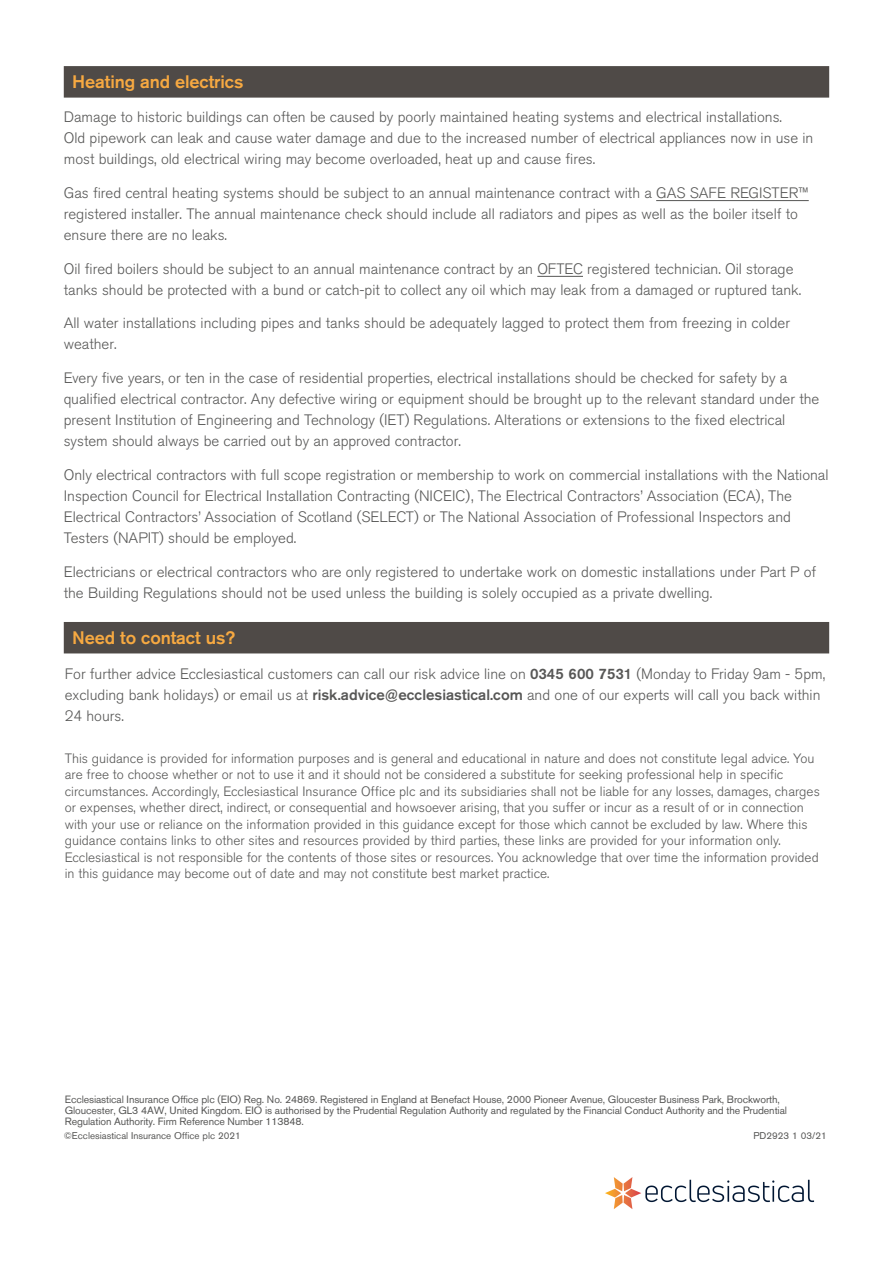
<style>
.page{position:relative;width:893px;height:1263px;background:#fff}
.page>*{position:absolute;margin:0;border:0;box-sizing:border-box;transform-origin:0 0}
.t1{font:500 18px "Akzidenz Grotesk BQ";letter-spacing:-.005em;color:#f7a941}
.t2{font:300 15px/21px "Akzidenz Grotesk BQ";color:#575756}
.t3{font:300 13.5px/16.5px "Akzidenz Grotesk BQ";color:#575756}
.t4{font:10.5px/11.2px "Akzidenz Grotesk BQ";letter-spacing:-.01em;color:#575756}
.t5{font:9.75px "Akzidenz Grotesk BQ";color:#575756}
.s1{font-weight:500}
</style>
<div class="page">
<div style="left:64px;top:622px;width:765px;height:31px;background:#4f4a47"></div>
<div style="left:64px;top:66px;width:765px;height:32px;background:#4f4a47"></div>
<hr style="left:656px;top:200px;width:153px;height:1px;background:#575756">
<hr style="left:537px;top:276px;width:46px;height:1px;background:#575756">
<img style="left:605px;top:1177px;width:210px;height:32px">
<p class="t1" style="left:72px;top:71px;width:173px">Heating and electrics</p>
<p class="t2" style="left:64px;top:107px;width:751px">Damage to historic buildings can often be caused by poorly maintained heating systems and electrical installations.<br>Old pipework can leak and cause water damage and due to the increased number of electrical appliances now in use in most buildings, old electrical wiring may become overloaded, heat up and cause fires.</p>
<p class="t2" style="left:64px;top:183px;width:746px">Gas fired central heating systems should be subject to an annual maintenance contract with a GAS SAFE REGISTER™ registered installer. The annual maintenance check should include all radiators and pipes as well as the boiler itself to ensure there are no leaks.</p>
<p class="t2" style="left:64px;top:258px;width:739px">Oil fired boilers should be subject to an annual maintenance contract by an OFTEC registered technician. Oil storage tanks should be protected with a bund or catch-pit to collect any oil which may leak from a damaged or ruptured tank.</p>
<p class="t2" style="left:64px;top:313px;width:728px">All water installations including pipes and tanks should be adequately lagged to protect them from freezing in colder weather.</p>
<p class="t2" style="left:64px;top:368px;width:757px">Every five years, or ten in the case of residential properties, electrical installations should be checked for safety by a qualified electrical contractor. Any defective wiring or equipment should be brought up to the relevant standard under the present Institution of Engineering and Technology (IET) Regulations. Alterations or extensions to the fixed electrical system should always be carried out by an approved contractor.</p>
<p class="t2" style="left:64px;top:465px;width:766px">Only electrical contractors with full scope registration or membership to work on commercial installations with the National Inspection Council for Electrical Installation Contracting (NICEIC), The Electrical Contractors’ Association (ECA), The Electrical Contractors’ Association of Scotland (SELECT) or The National Association of Professional Inspectors and Testers (NAPIT) should be employed.</p>
<p class="t2" style="left:64px;top:561px;width:754px">Electricians or electrical contractors who are only registered to undertake work on domestic installations under Part P of the Building Regulations should not be used unless the building is solely occupied as a private dwelling.</p>
<p class="t1" style="left:72px;top:627px;width:165px">Need to contact us?</p>
<p class="t2" style="left:65px;top:663px;width:762px">For further advice Ecclesiastical customers can call our risk advice line on <span class="s1">0345 600 7531</span> (Monday to Friday 9am - 5pm, excluding bank holidays) or email us at <span class="s1">risk.advice@ecclesiastical.com</span> and one of our experts will call you back within<br>24 hours.</p>
<p class="t3" style="left:65px;top:750px;width:757px">This guidance is provided for information purposes and is general and educational in nature and does not constitute legal advice. You are free to choose whether or not to use it and it should not be considered a substitute for seeking professional help in specific circumstances. Accordingly, Ecclesiastical Insurance Office plc and its subsidiaries shall not be liable for any losses, damages, charges or expenses, whether direct, indirect, or consequential and howsoever arising, that you suffer or incur as a result of or in connection with your use or reliance on the information provided in this guidance except for those which cannot be excluded by law. Where this guidance contains links to other sites and resources provided by third parties, these links are provided for your information only.<br>Ecclesiastical is not responsible for the contents of those sites or resources. You acknowledge that over time the information provided in this guidance may become out of date and may not constitute best market practice.</p>
<p class="t4" style="left:65px;top:1093px;width:724px">Ecclesiastical Insurance Office plc (EIO) Reg. No. 24869. Registered in England at Benefact House, 2000 Pioneer Avenue, Gloucester Business Park, Brockworth,<br>Gloucester, GL3 4AW, United Kingdom. EIO is authorised by the Prudential Regulation Authority and regulated by the Financial Conduct Authority and the Prudential<br>Regulation Authority. Firm Reference Number 113848.</p>
<p class="t5" style="left:64px;top:1130px;width:179px">©Ecclesiastical Insurance Office plc 2021</p>
<p class="t5" style="left:753px;top:1130px;width:75px">PD2923 1 03/21</p>
</div>
